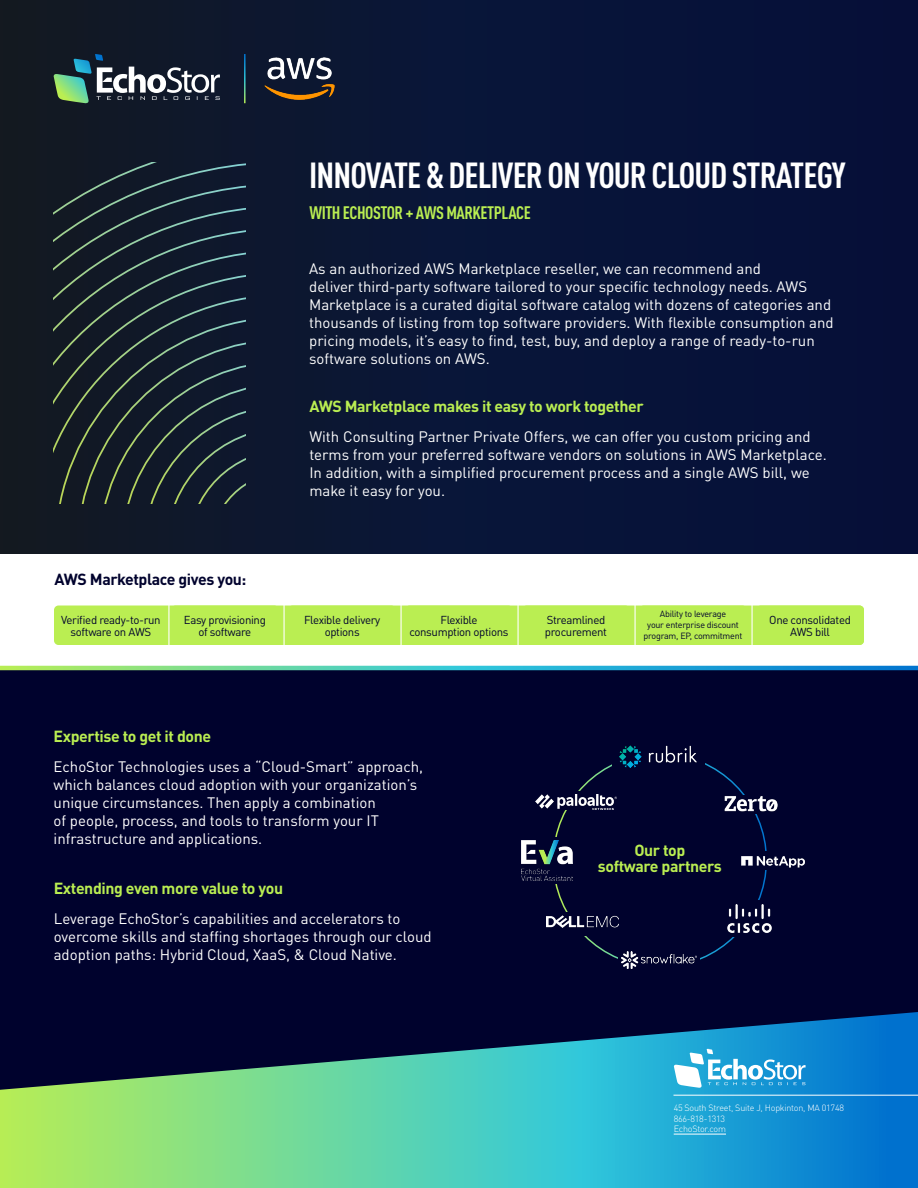
<style>
.page{position:relative;width:918px;height:1188px;background:#fff}
.page>*{position:absolute;margin:0;border:0;box-sizing:border-box;transform-origin:0 0}
.t1{font:700 condensed 35.7px "DIN Pro";letter-spacing:-.025em;color:#fff}
.t2{font:700 condensed 17.85px "DIN Pro";letter-spacing:-.025em;color:#baee52}
.t3{font:700 15.9px/15.9px "DIN Pro";letter-spacing:-.025em;color:#baee52;text-align:center}
.t4{font:700 15.9px "DIN Pro";letter-spacing:-.025em;color:#00022d}
.t5{font:15px/18px "DIN Pro";color:#fff}
.t6{font:11.4px/11.9px "DIN Pro";letter-spacing:-.03em;color:#00022d;text-align:center}
.t7{font:300 9px/10.5px "DIN Pro";letter-spacing:-.025em;color:#fff}
.t8{font:9px/10.6px "DIN Pro";letter-spacing:-.025em;color:#00022d;text-align:center}
</style>
<div class="page">
<div style="left:0;top:574px;width:918px;height:608px;background:#00022d"></div>
<div style="left:0;top:0;width:918px;height:554px;background:linear-gradient(to right,#121a27,#03103f)"></div>
<svg style="left:54px;top:54px;width:166px;height:49px;background:#44565b"></svg>
<div style="left:0;top:554px;width:918px;height:114px;background:#fff"></div>
<svg style="left:0;top:666px;width:918px;height:4px;background:#47bcb5"></svg>
<svg style="left:0;top:1012px;width:918px;height:176px"></svg>
<svg style="left:674px;top:1049px;width:132px;height:39px;background:#5ab7e0"></svg>
<hr style="left:674px;top:1134px;width:52px;height:1px;background:#fff">
<hr style="left:674px;top:1095px;width:244px;height:1px;background:#fff">
<img style="left:265px;top:58px;width:70px;height:42px">
<hr style="left:244px;top:54px;width:2px;height:49px;background:#fff">
<svg style="left:54px;top:162px;width:192px;height:342px;background:#1b2630"></svg>
<div style="left:54px;top:606px;width:810px;height:39px;background:#baee52;border-radius:4px"></div>
<img style="left:620px;top:745px;width:77px;height:23px">
<img style="left:724px;top:796px;width:53px;height:16px">
<img style="left:727px;top:904px;width:45px;height:29px">
<img style="left:546px;top:915px;width:72px;height:13px">
<img style="left:536px;top:794px;width:81px;height:15px">
<hr style="left:168px;top:604px;width:2px;height:42px;background:#fff">
<hr style="left:284px;top:604px;width:1px;height:42px;background:#fff">
<hr style="left:400px;top:604px;width:2px;height:42px;background:#fff">
<hr style="left:518px;top:604px;width:1px;height:42px;background:#fff">
<hr style="left:634px;top:604px;width:2px;height:42px;background:#fff">
<hr style="left:752px;top:604px;width:1px;height:42px;background:#fff">
<img style="left:742px;top:856px;width:63px;height:12px">
<img style="left:621px;top:952px;width:75px;height:16px">
<img style="left:522px;top:840px;width:50px;height:41px">
<p class="t1" style="left:309px;top:148px;width:538px">INNOVATE &amp; DELIVER ON YOUR CLOUD STRATEGY</p>
<p class="t2" style="left:309px;top:199px;width:223px">WITH ECHOSTOR + AWS MARKETPLACE</p>
<p class="t5" style="left:309px;top:258px;width:526px">As an authorized AWS Marketplace reseller, we can recommend and<br>deliver third-party software tailored to your specific technology needs. AWS Marketplace is a curated digital software catalog with dozens of categories and thousands of listing from top software providers. With flexible consumption and pricing models, it’s easy to find, test, buy, and deploy a range of ready-to-run software solutions on AWS.</p>
<p class="t3" style="left:309px;top:396px;width:336px">AWS Marketplace makes it easy to work together</p>
<p class="t5" style="left:309px;top:426px;width:519px">With Consulting Partner Private Offers, we can offer you custom pricing and terms from your preferred software vendors on solutions in AWS Marketplace.<br>In addition, with a simplified procurement process and a single AWS bill, we make it easy for you.</p>
<p class="t4" style="left:54px;top:566px;width:194px">AWS Marketplace gives you:</p>
<p class="t6" style="left:61px;top:613px;width:101px">Verified ready-to-run software on AWS</p>
<p class="t6" style="left:184px;top:613px;width:83px">Easy provisioning of software</p>
<p class="t6" style="left:304px;top:613px;width:78px">Flexible delivery options</p>
<p class="t6" style="left:409px;top:613px;width:101px">Flexible consumption options</p>
<p class="t6" style="left:545px;top:613px;width:64px;text-align:left">Streamlined procurement</p>
<p class="t8" style="left:644px;top:608px;width:100px">Ability to leverage<br>your enterprise discount program, EP, commitment</p>
<p class="t6" style="left:769px;top:613px;width:83px">One consolidated<br>AWS bill</p>
<p class="t3" style="left:54px;top:726px;width:159px">Expertise to get it done</p>
<p class="t5" style="left:54px;top:756px;width:371px">EchoStor Technologies uses a “Cloud-Smart” approach, which balances cloud adoption with your organization’s unique circumstances. Then apply a combination<br>of people, process, and tools to transform your IT infrastructure and applications.</p>
<p class="t3" style="left:54px;top:878px;width:231px">Extending even more value to you</p>
<p class="t5" style="left:54px;top:908px;width:379px">Leverage EchoStor’s capabilities and accelerators to overcome skills and staffing shortages through our cloud adoption paths: Hybrid Cloud, XaaS, &amp; Cloud Native.</p>
<p class="t3" style="left:598px;top:841px;width:125px">Our top<br>software partners</p>
<p class="t7" style="left:674px;top:1102px;width:172px">45 South Street, Suite J, Hopkinton, MA 01748</p>
<p class="t7" style="left:674px;top:1113px;width:54px">866-818-1313<br>EchoStor.com</p>
</div>
